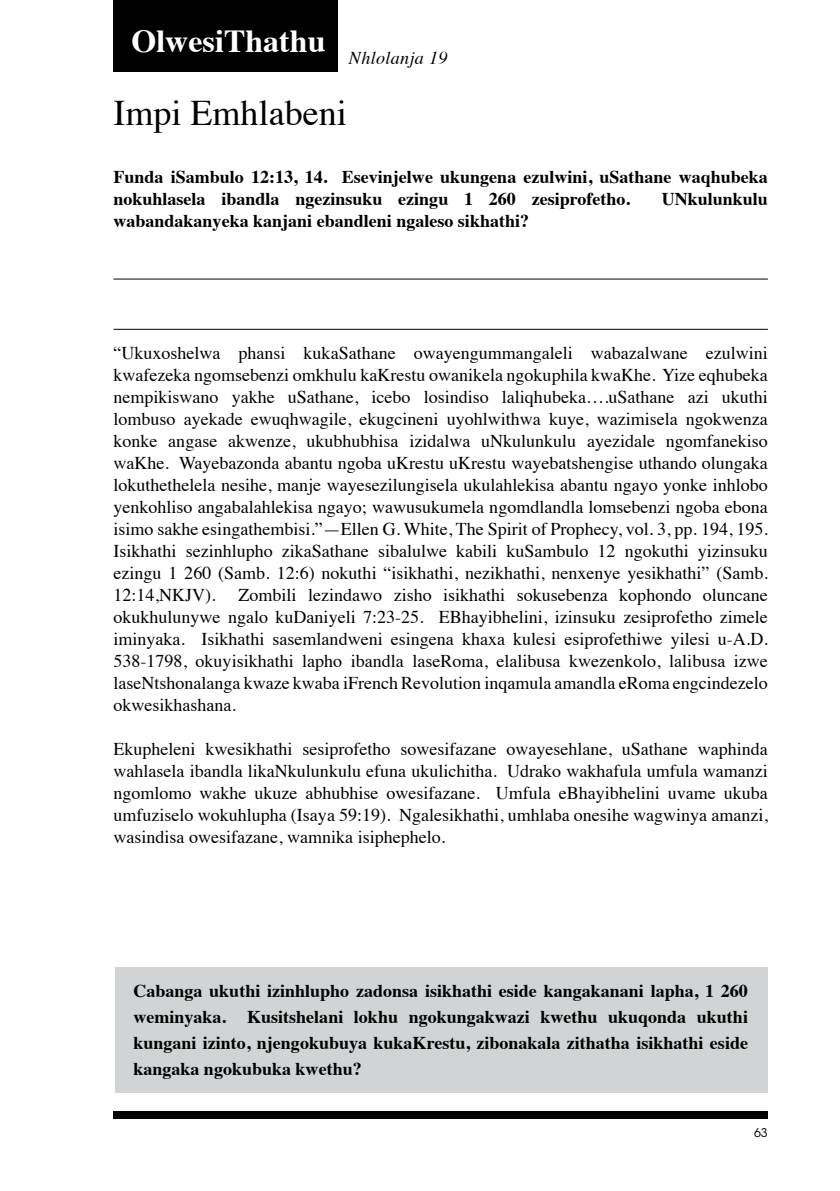
<style>
.page{position:relative;width:840px;height:1191px;background:#fff}
.page>*{position:absolute;margin:0;border:0;box-sizing:border-box;transform-origin:0 0}
.t1{font:36px "Times";color:#000}
.t2{font:700 32px "Times";color:#fff}
.t3{font:18px/22px "Times";color:#000;text-align:justify}
.t4{font:700 18px/26px "Times";color:#000}
.t5{font:12px "ITC Avant Garde Std";color:#000}
</style>
<div class="page">
<div style="left:113px;top:1111px;width:654px;height:8px;background:#000"></div>
<div style="left:115px;top:967px;width:652px;height:125px;background:#d1d3d4"></div>
<div style="left:113px;top:0;width:225px;height:71px;background:#000"></div>
<hr style="left:113px;top:329px;width:654px;height:1px;background:#000">
<hr style="left:113px;top:278px;width:654px;height:1px;background:#000">
<h2 class="t2" style="left:131px;top:11px;width:317px">OlwesiThathu <sub>Nhlolanja</sub> <sub>19</sub></h2>
<h1 class="t1" style="left:113px;top:80px;width:234px">Impi Emhlabeni</h1>
<p class="t4" style="left:113px;top:164px;width:655px;line-height:22px">Funda iSambulo 12:13, 14. Esevinjelwe ukungena ezulwini, uSathane waqhubeka nokuhlasela ibandla ngezinsuku ezingu 1 260 zesiprofetho.</p>
<p class="t4" style="left:661px;top:184px;width:108px">UNkulunkulu</p>
<p class="t4" style="left:113px;top:206px;width:417px">wabandakanyeka kanjani ebandleni ngaleso sikhathi?</p>
<p class="t3" style="left:113px;top:341px;width:655px">“Ukuxoshelwa phansi kukaSathane owayengummangaleli wabazalwane ezulwini kwafezeka ngomsebenzi omkhulu kaKrestu owanikela ngokuphila kwaKhe. Yize eqhubeka nempikiswano yakhe uSathane, icebo losindiso laliqhubeka….uSathane azi ukuthi lombuso ayekade ewuqhwagile, ekugcineni uyohlwithwa kuye, wazimisela ngokwenza konke angase akwenze, ukubhubhisa izidalwa uNkulunkulu ayezidale ngomfanekiso waKhe. Wayebazonda abantu ngoba uKrestu uKrestu wayebatshengise uthando olungaka lokuthethelela nesihe, manje wayesezilungisela ukulahlekisa abantu ngayo yonke inhlobo yenkohliso angabalahlekisa ngayo; wawusukumela ngomdlandla lomsebenzi ngoba ebona isimo sakhe esingathembisi.”—Ellen G. White, The Spirit of Prophecy, vol. 3, pp. 194, 195.<br>Isikhathi sezinhlupho zikaSathane sibalulwe kabili kuSambulo 12 ngokuthi yizinsuku ezingu 1 260 (Samb. 12:6) nokuthi “isikhathi, nezikhathi, nenxenye yesikhathi” (Samb.<br>12:14,NKJV).</p>
<p class="t3" style="left:113px;top:583px;width:655px;text-indent:125px">Zombili lezindawo zisho isikhathi sokusebenza kophondo oluncane okukhulunywe ngalo kuDaniyeli 7:23-25. EBhayibhelini, izinsuku zesiprofetho zimele iminyaka. Isikhathi sasemlandweni esingena khaxa kulesi esiprofethiwe yilesi u-A.D.<br>538-1798, okuyisikhathi lapho ibandla laseRoma, elalibusa kwezenkolo, lalibusa izwe laseNtshonalanga kwaze kwaba iFrench Revolution inqamula amandla eRoma engcindezelo okwesikhashana.</p>
<p class="t3" style="left:113px;top:737px;width:655px">Ekupheleni kwesikhathi sesiprofetho sowesifazane owayesehlane, uSathane waphinda wahlasela ibandla likaNkulunkulu efuna ukulichitha. Udrako wakhafula umfula wamanzi ngomlomo wakhe ukuze abhubhise owesifazane. Umfula eBhayibhelini uvame ukuba umfuziselo wokuhlupha (Isaya 59:19). Ngalesikhathi, umhlaba onesihe wagwinya amanzi, wasindisa owesifazane, wamnika isiphephelo.</p>
<p class="t4" style="left:133px;top:975px;width:615px;text-align:justify">Cabanga ukuthi izinhlupho zadonsa isikhathi eside kangakanani lapha, 1 260 weminyaka. Kusitshelani lokhu ngokungakwazi kwethu ukuqonda ukuthi kungani izinto, njengokubuya kukaKrestu, zibonakala zithatha isikhathi eside kangaka ngokubuka kwethu?</p>
<p class="t5" style="left:753px;top:1125px;width:15px">63</p>
</div>
